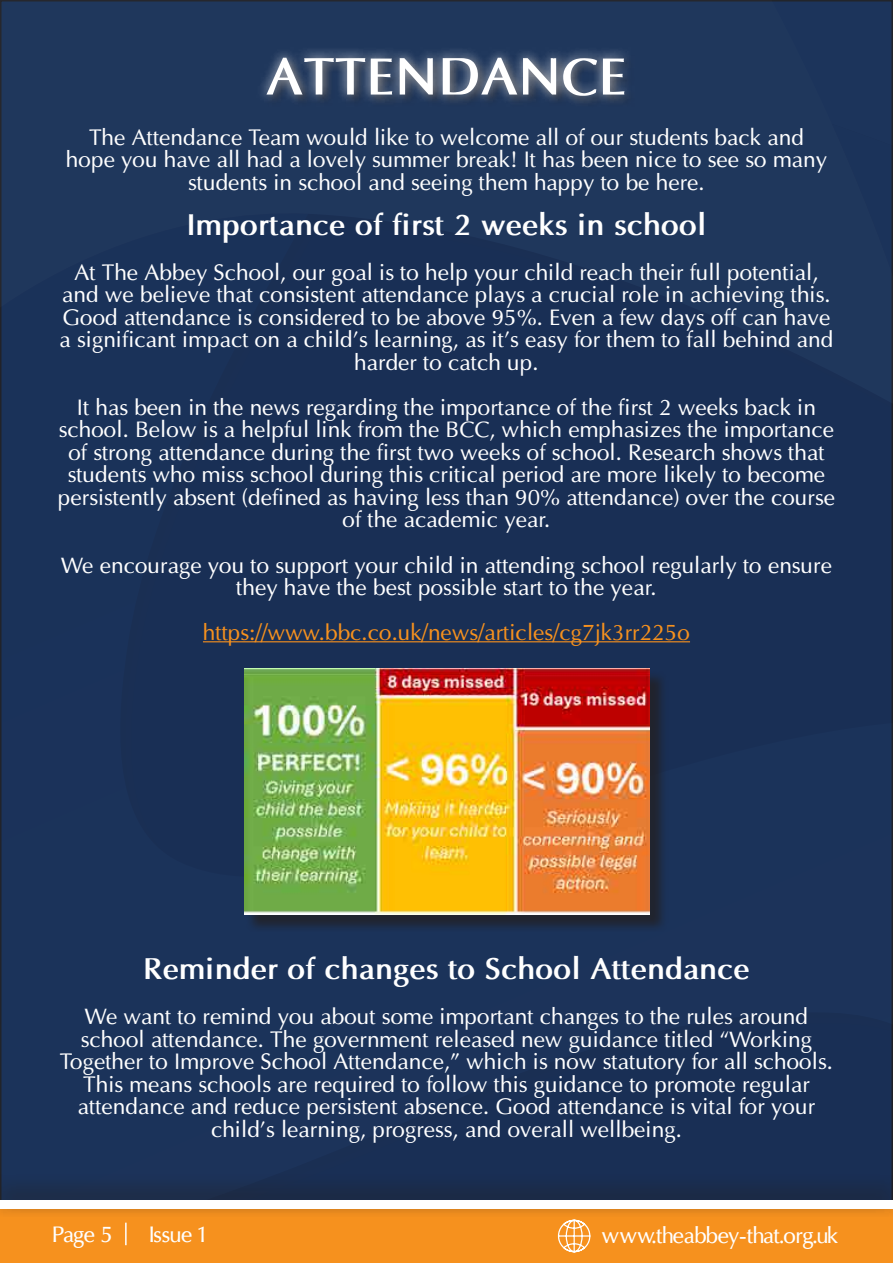
<style>
.page{position:relative;width:893px;height:1263px;background:#fff}
.page>*{position:absolute;margin:0;border:0;box-sizing:border-box;transform-origin:0 0}
.t1{font:700 52.5px "Optima";color:#fff}
.t2{font:700 30px "Optima";color:#fff}
.t3{font:22.5px/22.5px "Optima";color:#fff;text-align:center}
.t4{font:22.5px "Optima";color:#f6911e}
.t5{font:22.5px "Oregon LDO Medium";color:#fff}
</style>
<div class="page">
<div style="left:0;top:0;width:893px;height:1173px;background:#1a3259"></div>
<div style="left:0;top:1209px;width:893px;height:54px;background:#f6911e"></div>
<hr style="left:125px;top:1222px;width:2px;height:23px;background:#fff">
<div style="left:0;top:1173px;width:893px;height:46px;background:#231f20;opacity:.75"></div>
<div style="left:0;top:1201px;width:893px;height:8px;background:#fff"></div>
<svg style="left:557px;top:1218px;width:35px;height:34px"></svg>
<div style="left:256px;top:47px;width:379px;height:61px;background:#fff;opacity:.75"></div>
<hr style="left:203px;top:641px;width:487px;height:1px;background:#f6911e">
<div style="left:246px;top:671px;width:422px;height:262px;background:#231f20;opacity:.75"></div>
<img style="left:244px;top:669px;width:406px;height:245px">
<p class="t1" style="left:266px;top:45px;width:362px">ATTENDANCE</p>
<p class="t3" style="left:66px;top:126px;width:763px">The Attendance Team would like to welcome all of our students back and hope you have all had a lovely summer break! It has been nice to see so many students in school and seeing them happy to be here.</p>
<p class="t2" style="left:186px;top:206px;width:522px">Importance of first 2 weeks in school</p>
<p class="t3" style="left:62px;top:261px;width:770px">At The Abbey School, our goal is to help your child reach their full potential, and we believe that consistent attendance plays a crucial role in achieving this.</p>
<p class="t3" style="left:60px;top:306px;width:775px">Good attendance is considered to be above 95%. Even a few days off can have a significant impact on a child’s learning, as it’s easy for them to fall behind and harder to catch up.</p>
<p class="t3" style="left:58px;top:396px;width:778px">It has been in the news regarding the importance of the first 2 weeks back in school. Below is a helpful link from the BCC, which emphasizes the importance of strong attendance during the first two weeks of school. Research shows that students who miss school during this critical period are more likely to become persistently absent (defined as having less than 90% attendance) over the course of the academic year.</p>
<p class="t3" style="left:61px;top:553px;width:772px">We encourage you to support your child in attending school regularly to ensure they have the best possible start to the year.</p>
<p class="t4" style="left:203px;top:619px;width:489px">https://www.bbc.co.uk/news/articles/cg7jk3rr225o</p>
<p class="t2" style="left:143px;top:950px;width:608px">Reminder of changes to School Attendance</p>
<p class="t3" style="left:60px;top:1005px;width:774px">We want to remind you about some important changes to the rules around school attendance. The government released new guidance titled “Working Together to Improve School Attendance,” which is now statutory for all schools.<br>This means schools are required to follow this guidance to promote regular attendance and reduce persistent absence. Good attendance is vital for your child’s learning, progress, and overall wellbeing.</p>
<p class="t5" style="left:53px;top:1222px;width:60px">Page 5</p>
<p class="t5" style="left:150px;top:1222px;width:56px">Issue 1</p>
<p class="t5" style="left:601px;top:1222px;width:239px">www.theabbey-that.org.uk</p>
</div>
